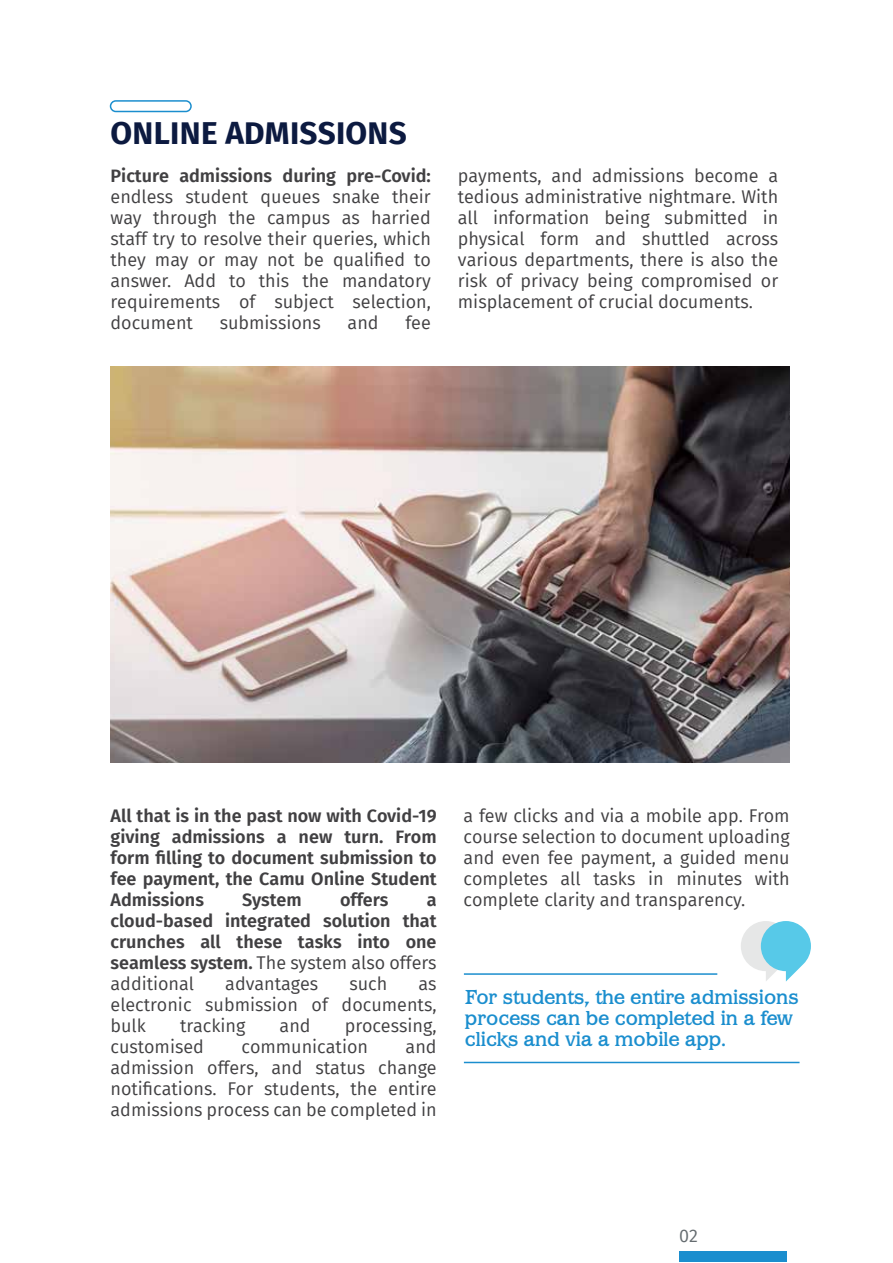
<style>
.page{position:relative;width:893px;height:1263px;background:#fff}
.page>*{position:absolute;margin:0;border:0;box-sizing:border-box;transform-origin:0 0}
.t1{font:700 31.5px "Fira Sans";letter-spacing:.01em;color:#0c1a40}
.t2{font:500 21px/21px "Barcelona ITC Std";color:#1b8ece}
.t3{font:18px/21px "Fira Sans";color:#414042;text-align:justify}
.t4{font:600 18px/21px "Fira Sans";color:#414042;text-align:justify}
.t5{font:18px "Fira Sans";color:#656c70}
.s1{font-weight:400}
</style>
<div class="page">
<img style="left:111px;top:366px;width:679px;height:397px">
<div style="left:110px;top:100px;width:82px;height:12px;border:2px solid #1b8ece;border-radius:5px"></div>
<div style="left:679px;top:1251px;width:108px;height:11px;background:#1b8ece"></div>
<svg style="left:741px;top:921px;width:70px;height:60px"></svg>
<hr style="left:464px;top:973px;width:253px;height:2px;background:#1b8ece">
<hr style="left:464px;top:1062px;width:335px;height:1px;background:#1b8ece">
<h1 class="t1" style="left:111px;top:107px;width:298px">ONLINE ADMISSIONS</h1>
<p class="t4" style="left:111px;top:164px;width:322px">Picture admissions during pre-Covid:</p>
<p class="t3" style="left:111px;top:185px;width:322px">endless student queues snake their way through the campus as harried staff try to resolve their queries, which they may or may not be qualified to answer. Add to this the mandatory requirements of subject selection, document</p>
<p class="t3" style="left:220px;top:311px;width:103px">submissions</p>
<p class="t3" style="left:348px;top:311px;width:32px">and</p>
<p class="t3" style="left:405px;top:311px;width:27px">fee</p>
<p class="t3" style="left:458px;top:164px;width:322px">payments, and admissions become a tedious administrative nightmare. With all information being submitted in physical form and shuttled across various departments, there is also the risk of privacy being compromised or misplacement of crucial documents.</p>
<p class="t4" style="left:111px;top:804px;width:328px">All that is in the past now with Covid-19 giving admissions a new turn. From form filling to document submission to fee payment, the Camu Online Student Admissions</p>
<p class="t4" style="left:242px;top:888px;width:61px">System</p>
<p class="t4" style="left:340px;top:888px;width:50px">offers</p>
<p class="t4" style="left:111px;top:888px;width:328px;text-indent:316px">a cloud-based integrated solution that crunches all these tasks into one seamless system. <span class="s1">The system also offers additional</span></p>
<p class="t3" style="left:225px;top:973px;width:95px">advantages</p>
<p class="t3" style="left:349px;top:973px;width:39px">such</p>
<p class="t3" style="left:111px;top:973px;width:328px;text-indent:308px">as electronic submission of documents, bulk</p>
<p class="t3" style="left:180px;top:1015px;width:67px">tracking</p>
<p class="t3" style="left:280px;top:1015px;width:32px">and</p>
<p class="t3" style="left:345px;top:1015px;width:93px">processing,</p>
<p class="t3" style="left:111px;top:1036px;width:95px">customised</p>
<p class="t3" style="left:242px;top:1036px;width:128px">communication</p>
<p class="t3" style="left:111px;top:1036px;width:328px;text-indent:295px">and admission offers, and status change notifications. For students, the entire admissions process can be completed in</p>
<p class="t3" style="left:464px;top:805px;width:328px">a few clicks and via a mobile app. From course selection to document uploading and even fee payment, a guided menu completes all tasks in minutes with complete clarity and transparency.</p>
<p class="t2" style="left:465px;top:987px;width:335px">For students, the entire admissions process can be completed in a few clicks and via a mobile app.</p>
<p class="t5" style="left:679px;top:1222px;width:20px">02</p>
</div>
